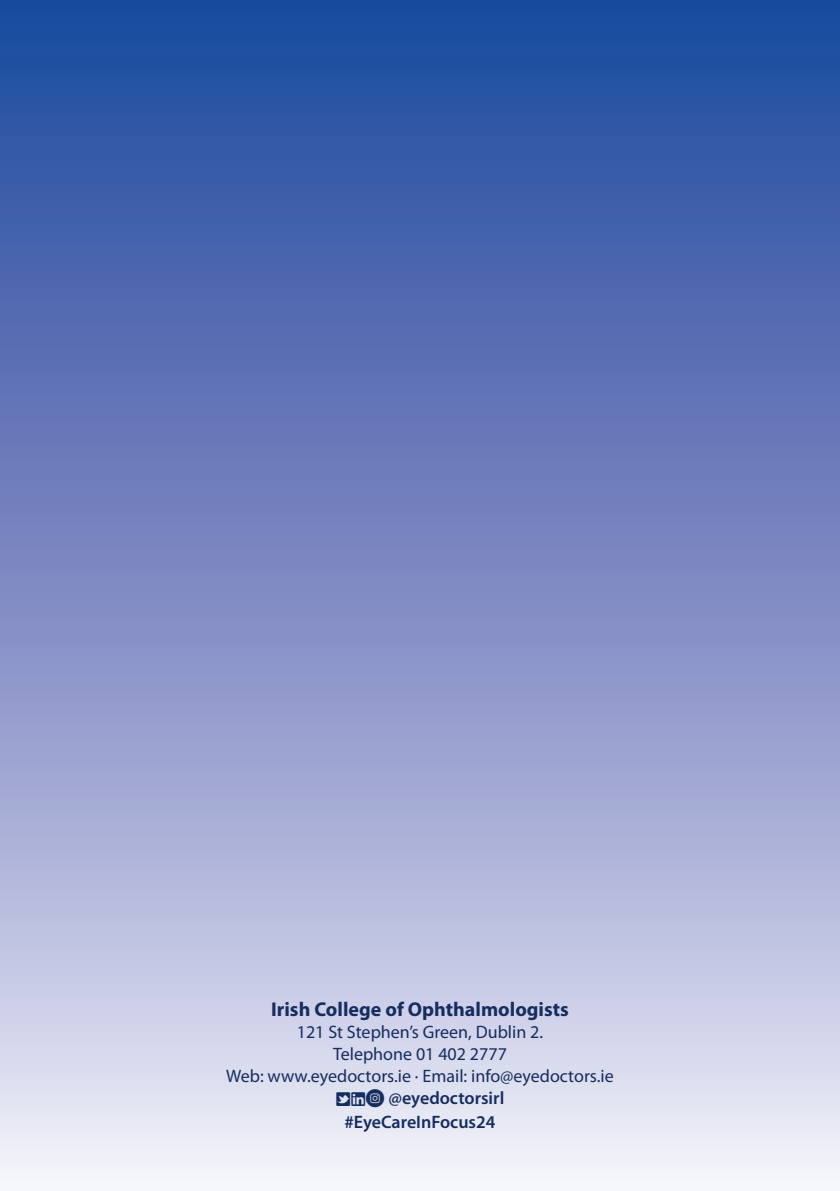
<style>
.page{position:relative;width:840px;height:1191px;background:#fff}
.page>*{position:absolute;margin:0;border:0;box-sizing:border-box;transform-origin:0 0}
.t1{font:700 20px "Myriad Pro";color:#162d60}
.t2{font:18px/21.8px "Myriad Pro";color:#162d60;text-align:center}
.t3{font:600 18px "Myriad Pro";color:#162d60}
.s1{font-family:"Social Icons Pro Set 1 Rounded";font-size:20px}
.s2{font-family:"Social Media Circled"}
.s3{font-weight:600}
</style>
<div class="page">
<div style="left:0;top:0;width:839px;height:1191px;background:linear-gradient(to bottom,#183f99,#efe8f5)"></div>
<p class="t1" style="left:271px;top:1001px;width:299px">Irish College of Ophthalmologists</p>
<p class="t2" style="left:226px;top:1023px;width:389px">121 St Stephen’s Green, Dublin 2.<br>Telephone 01 402 2777<br>Web: www.eyedoctors.ie · Email: info@eyedoctors.ie<br><span class="s1">Tl</span><span class="s2">Q</span> <span class="s3">@eyedoctorsirl</span></p>
<p class="t3" style="left:344px;top:1115px;width:152px">#EyeCareInFocus24</p>
</div>
